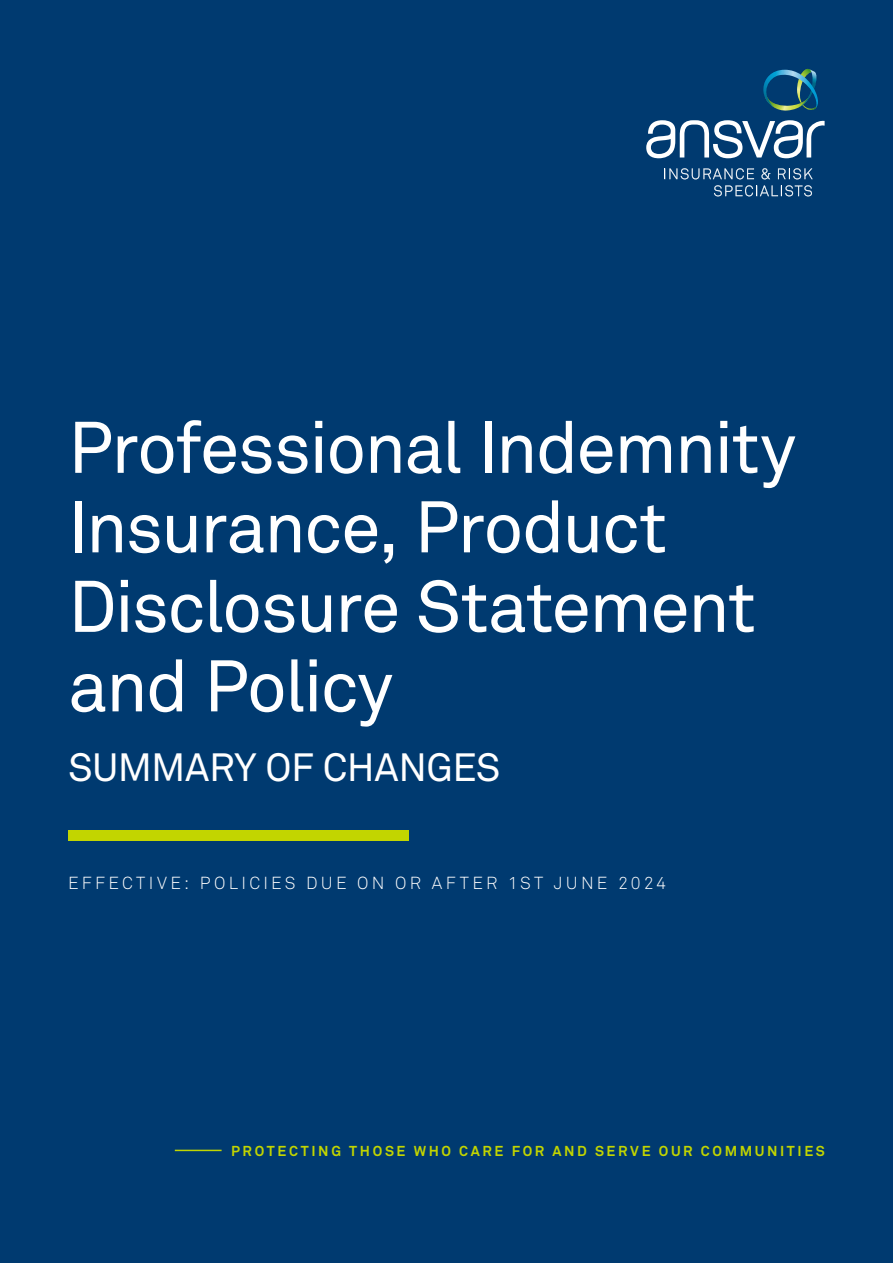
<style>
.page{position:relative;width:893px;height:1263px;background:#003a70}
.page>*{position:absolute;margin:0;border:0;box-sizing:border-box;transform-origin:0 0}
.Headline_COVER{font:72px/79.5px "Akkurat Pro";letter-spacing:-.03em;color:#fff}
.Headline_COVER-2{font:39px "Akkurat Pro";letter-spacing:-.015em;color:#fff}
.Headline_COVER-3{font:17.25px "Akkurat Light Pro";letter-spacing:.19em;color:#fff}
.Tagline{font:700 14.25px "Akkurat Pro";letter-spacing:.185em;color:#c2d500}
</style>
<div class="page">
<svg style="left:646px;top:120px;width:179px;height:38px"></svg>
<svg style="left:763px;top:69px;width:55px;height:42px"></svg>
<svg style="left:664px;top:168px;width:90px;height:11px"></svg>
<svg style="left:761px;top:168px;width:9px;height:11px"></svg>
<svg style="left:778px;top:168px;width:35px;height:11px"></svg>
<svg style="left:714px;top:185px;width:98px;height:11px"></svg>
<hr style="left:175px;top:1150px;width:47px;height:1px;background:#c2d500">
<div style="left:68px;top:830px;width:340px;height:11px;background:#c2d500"></div>
<p class="Headline_COVER" style="left:68px;top:410px;width:730px">Professional Indemnity<br>Insurance, Product<br>Disclosure Statement and Policy</p>
<p class="Headline_COVER-2" style="left:68px;top:745px;width:434px">SUMMARY OF CHANGES</p>
<p class="Headline_COVER-3" style="left:68px;top:872px;width:599px">EFFECTIVE: POLICIES DUE ON OR AFTER 1ST JUNE 2024</p>
<p class="Tagline" style="left:231px;top:1142px;width:595px">PROTECTING THOSE WHO CARE FOR AND SERVE OUR COMMUNITIES</p>
</div>
